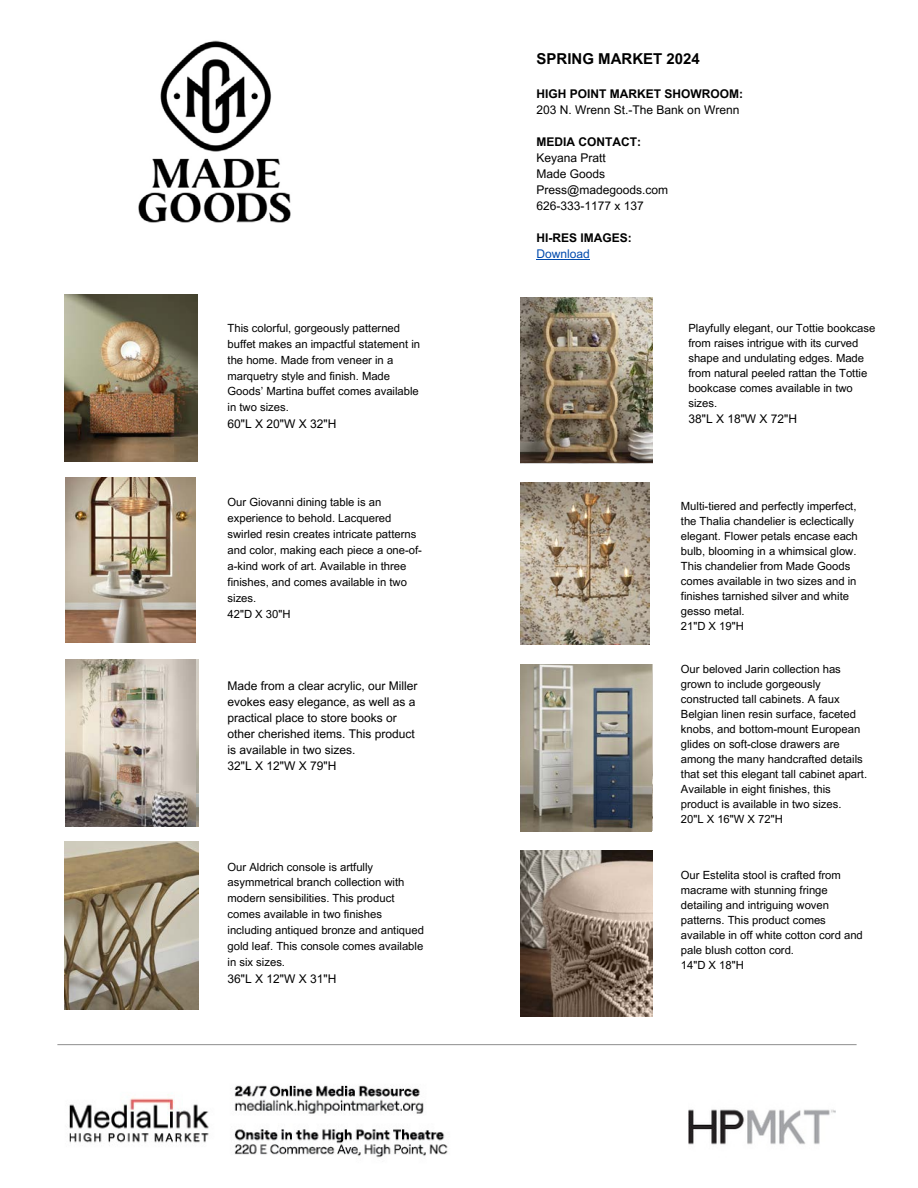
<style>
.page{position:relative;width:918px;height:1188px;background:#fff}
.page>*{position:absolute;margin:0;border:0;box-sizing:border-box;transform-origin:0 0}
.t1{font:700 15px "Arial MT Pro";color:#000}
.t2{font:12px/15.9px "Arial MT Pro";color:#000}
.t3{font:700 12px "Arial MT Pro";color:#000}
.t4{font:12px "Arial MT Pro";color:#004aad}
.t5{font:11.25px/15px "Arial MT Pro";color:#000}
</style>
<div class="page">
<img style="left:138px;top:40px;width:153px;height:183px">
<img style="left:65px;top:295px;width:132px;height:166px">
<img style="left:520px;top:483px;width:130px;height:162px">
<hr style="left:57px;top:1044px;width:800px;height:1px;background:#757575">
<img style="left:688px;top:1109px;width:148px;height:36px">
<img style="left:69px;top:1085px;width:379px;height:73px">
<img style="left:65px;top:477px;width:131px;height:166px">
<img style="left:65px;top:660px;width:131px;height:166px">
<img style="left:65px;top:841px;width:134px;height:168px">
<img style="left:520px;top:298px;width:133px;height:164px">
<img style="left:520px;top:665px;width:132px;height:166px">
<img style="left:520px;top:851px;width:133px;height:165px">
<hr style="left:537px;top:259px;width:53px;height:1px;background:#004aad">
<p class="t5" style="left:228px;top:321px;width:194px;line-height:15.9px">This colorful, gorgeously patterned buffet makes an impactful statement in the home. Made from veneer in a marquetry style and finish. Made<br>Goods’ Martina buffet comes available in two sizes.</p>
<p class="t2" style="left:228px;top:418px;width:110px">60"L X 20"W X 32"H</p>
<p class="t5" style="left:228px;top:496px;width:196px;line-height:15.9px">Our Giovanni dining table is an experience to behold. Lacquered swirled resin creates intricate patterns and color, making each piece a one-of&shy;a-kind work of art. Available in three finishes, and comes available in two sizes.</p>
<p class="t5" style="left:228px;top:608px;width:65px">42"D X 30"H</p>
<p class="t2" style="left:228px;top:680px;width:192px">Made from a clear acrylic, our Miller evokes easy elegance, as well as a practical place to store books or other cherished items. This product is available in two sizes.</p>
<p class="t2" style="left:228px;top:759px;width:110px">32"L X 12"W X 79"H</p>
<p class="t5" style="left:228px;top:860px;width:198px;line-height:15.9px">Our Aldrich console is artfully asymmetrical branch collection with modern sensibilities. This product comes available in two finishes including antiqued bronze and antiqued gold leaf. This console comes available in six sizes.</p>
<p class="t2" style="left:228px;top:972px;width:110px">36"L X 12"W X 31"H</p>
<p class="t1" style="left:537px;top:53px;width:165px">SPRING MARKET 2024</p>
<p class="t3" style="left:537px;top:89px;width:208px">HIGH POINT MARKET SHOWROOM:</p>
<p class="t2" style="left:537px;top:103px;width:204px">203 N. Wrenn St.-The Bank on Wrenn</p>
<p class="t3" style="left:537px;top:137px;width:106px">MEDIA CONTACT:</p>
<p class="t2" style="left:537px;top:151px;width:71px">Keyana Pratt</p>
<p class="t2" style="left:537px;top:167px;width:70px">Made Goods</p>
<p class="t2" style="left:537px;top:183px;width:133px">Press@madegoods.com</p>
<p class="t2" style="left:537px;top:199px;width:109px">626-333-1177 x 137</p>
<p class="t3" style="left:537px;top:233px;width:97px">HI-RES IMAGES:</p>
<p class="t4" style="left:537px;top:249px;width:55px">Download</p>
<p class="t5" style="left:688px;top:322px;width:188px">Playfully elegant, our Tottie bookcase from raises intrigue with its curved shape and undulating edges. Made from natural peeled rattan the Tottie bookcase comes available in two sizes.</p>
<p class="t2" style="left:688px;top:412px;width:110px">38"L X 18"W X 72"H</p>
<p class="t5" style="left:681px;top:500px;width:178px">Multi-tiered and perfectly imperfect, the Thalia chandelier is eclectically elegant. Flower petals encase each bulb, blooming in a whimsical glow.<br>This chandelier from Made Goods comes available in two sizes and in finishes tarnished silver and white gesso metal.</p>
<p class="t5" style="left:681px;top:620px;width:65px">21"D X 19"H</p>
<p class="t5" style="left:681px;top:663px;width:188px">Our beloved Jarin collection has grown to include gorgeously constructed tall cabinets. A faux Belgian linen resin surface, faceted knobs, and bottom-mount European glides on soft-close drawers are among the many handcrafted details that set this elegant tall cabinet apart.<br>Available in eight finishes, this product is available in two sizes.</p>
<p class="t5" style="left:681px;top:813px;width:104px">20"L X 16"W X 72"H</p>
<p class="t5" style="left:681px;top:869px;width:183px">Our Estelita stool is crafted from macrame with stunning fringe detailing and intriguing woven patterns. This product comes available in off white cotton cord and pale blush cotton cord.</p>
<p class="t5" style="left:681px;top:959px;width:65px">14"D X 18"H</p>
</div>
